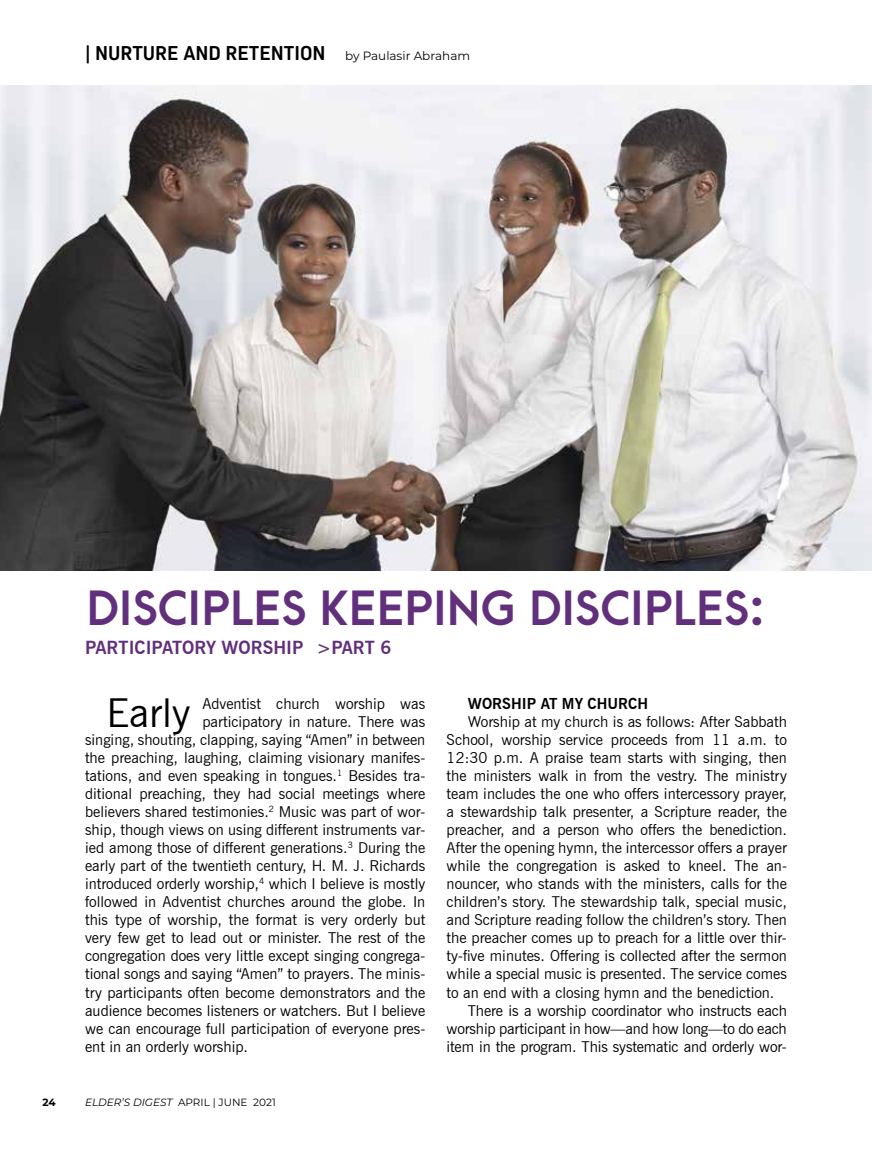
<style>
.page{position:relative;width:872px;height:1149px;background:#fff}
.page>*{position:absolute;margin:0;border:0;box-sizing:border-box;transform-origin:0 0}
.t1{font:800 45px "Arca Majora 2";letter-spacing:.01em;color:#612f7b}
.t2{font:39.9px "News Gothic BT";color:#000}
.t3{font:700 21px "Kiro";color:#000}
.t4{font:700 18px "News Gothic BT";color:#612f7b}
.t5{font:15px "News Gothic BT";color:#000}
.t6{font:700 15px "News Gothic BT";color:#000}
.t7{font:10.5px "Montserrat";color:#000}
.t8{font:700 10.5px "Montserrat";color:#000}
.s1{font-family:"Montserrat";font-weight:400;font-size:12px}
.s2{font-style:italic}
</style>
<div class="page">
<img style="left:0;top:85px;width:872px;height:485px">
<h3 class="t3" style="left:85px;top:40px;width:386px">| NURTURE AND RETENTION <span class="s1">by Paulasir Abraham</span></h3>
<h1 class="t1" style="left:86px;top:582px;width:679px">DISCIPLES KEEPING DISCIPLES:</h1>
<p class="t4" style="left:316px;top:636px;width:76px">&gt;PART 6</p>
<p class="t4" style="left:85px;top:636px;width:220px">PARTICIPATORY WORSHIP</p>
<h2 class="t2" style="left:106px;top:688px;width:86px">Early</h2>
<p class="t5" style="left:202px;top:694px;width:224px">Adventist church worship was</p>
<p class="t5" style="left:202px;top:712px;width:224px">participatory in nature. There was</p>
<p class="t5" style="left:85px;top:730px;width:342px">singing, shouting, clapping, saying “Amen” in between</p>
<p class="t5" style="left:85px;top:748px;width:342px">the preaching, laughing, claiming visionary manifes-</p>
<p class="t5" style="left:85px;top:766px;width:342px">tations, and even speaking in tongues.<sup>1</sup> Besides tra-</p>
<p class="t5" style="left:85px;top:784px;width:342px">ditional preaching, they had social meetings where</p>
<p class="t5" style="left:85px;top:802px;width:342px">believers shared testimonies.<sup>2</sup> Music was part of wor-</p>
<p class="t5" style="left:85px;top:820px;width:342px">ship, though views on using different instruments var-</p>
<p class="t5" style="left:85px;top:838px;width:342px">ied among those of different generations.<sup>3</sup> During the</p>
<p class="t5" style="left:85px;top:856px;width:342px">early part of the twentieth century, H. M. J. Richards</p>
<p class="t5" style="left:85px;top:874px;width:342px">introduced orderly worship,<sup>4</sup> which I believe is mostly</p>
<p class="t5" style="left:85px;top:892px;width:342px">followed in Adventist churches around the globe. In</p>
<p class="t5" style="left:85px;top:910px;width:342px">this type of worship, the format is very orderly but</p>
<p class="t5" style="left:85px;top:928px;width:342px">very few get to lead out or minister. The rest of the</p>
<p class="t5" style="left:85px;top:946px;width:342px">congregation does very little except singing congrega-</p>
<p class="t5" style="left:85px;top:964px;width:342px">tional songs and saying “Amen” to prayers. The minis-</p>
<p class="t5" style="left:85px;top:982px;width:342px">try participants often become demonstrators and the</p>
<p class="t5" style="left:85px;top:1000px;width:342px">audience becomes listeners or watchers. But I believe</p>
<p class="t5" style="left:85px;top:1018px;width:342px">we can encourage full participation of everyone pres-</p>
<p class="t5" style="left:85px;top:1036px;width:164px">ent in an orderly worship.</p>
<p class="t8" style="left:43px;top:1094px;width:15px">24</p>
<p class="t7" style="left:85px;top:1094px;width:192px"><span class="s2">ELDER’S DIGEST</span> APRIL | JUNE 2021</p>
<p class="t6" style="left:468px;top:694px;width:182px">WORSHIP AT MY CHURCH</p>
<p class="t5" style="left:468px;top:712px;width:320px">Worship at my church is as follows: After Sabbath</p>
<p class="t5" style="left:446px;top:730px;width:342px">School, worship service proceeds from 11 a.m. to</p>
<p class="t5" style="left:446px;top:748px;width:342px">12:30 p.m. A praise team starts with singing, then</p>
<p class="t5" style="left:446px;top:766px;width:342px">the ministers walk in from the vestry. The ministry</p>
<p class="t5" style="left:446px;top:784px;width:342px">team includes the one who offers intercessory prayer,</p>
<p class="t5" style="left:446px;top:802px;width:342px">a stewardship talk presenter, a Scripture reader, the</p>
<p class="t5" style="left:446px;top:820px;width:342px">preacher, and a person who offers the benediction.</p>
<p class="t5" style="left:446px;top:838px;width:342px">After the opening hymn, the intercessor offers a prayer</p>
<p class="t5" style="left:446px;top:856px;width:342px">while the congregation is asked to kneel. The an-</p>
<p class="t5" style="left:446px;top:874px;width:342px">nouncer, who stands with the ministers, calls for the</p>
<p class="t5" style="left:446px;top:892px;width:342px">children’s story. The stewardship talk, special music,</p>
<p class="t5" style="left:446px;top:910px;width:342px">and Scripture reading follow the children’s story. Then</p>
<p class="t5" style="left:446px;top:928px;width:342px">the preacher comes up to preach for a little over thir-</p>
<p class="t5" style="left:446px;top:946px;width:342px">ty-five minutes. Offering is collected after the sermon</p>
<p class="t5" style="left:446px;top:964px;width:342px">while a special music is presented. The service comes</p>
<p class="t5" style="left:446px;top:982px;width:329px">to an end with a closing hymn and the benediction.</p>
<p class="t5" style="left:468px;top:1000px;width:320px">There is a worship coordinator who instructs each</p>
<p class="t5" style="left:446px;top:1018px;width:342px">worship participant in how—and how long—to do each</p>
<p class="t5" style="left:446px;top:1036px;width:342px">item in the program. This systematic and orderly wor-</p>
</div>
